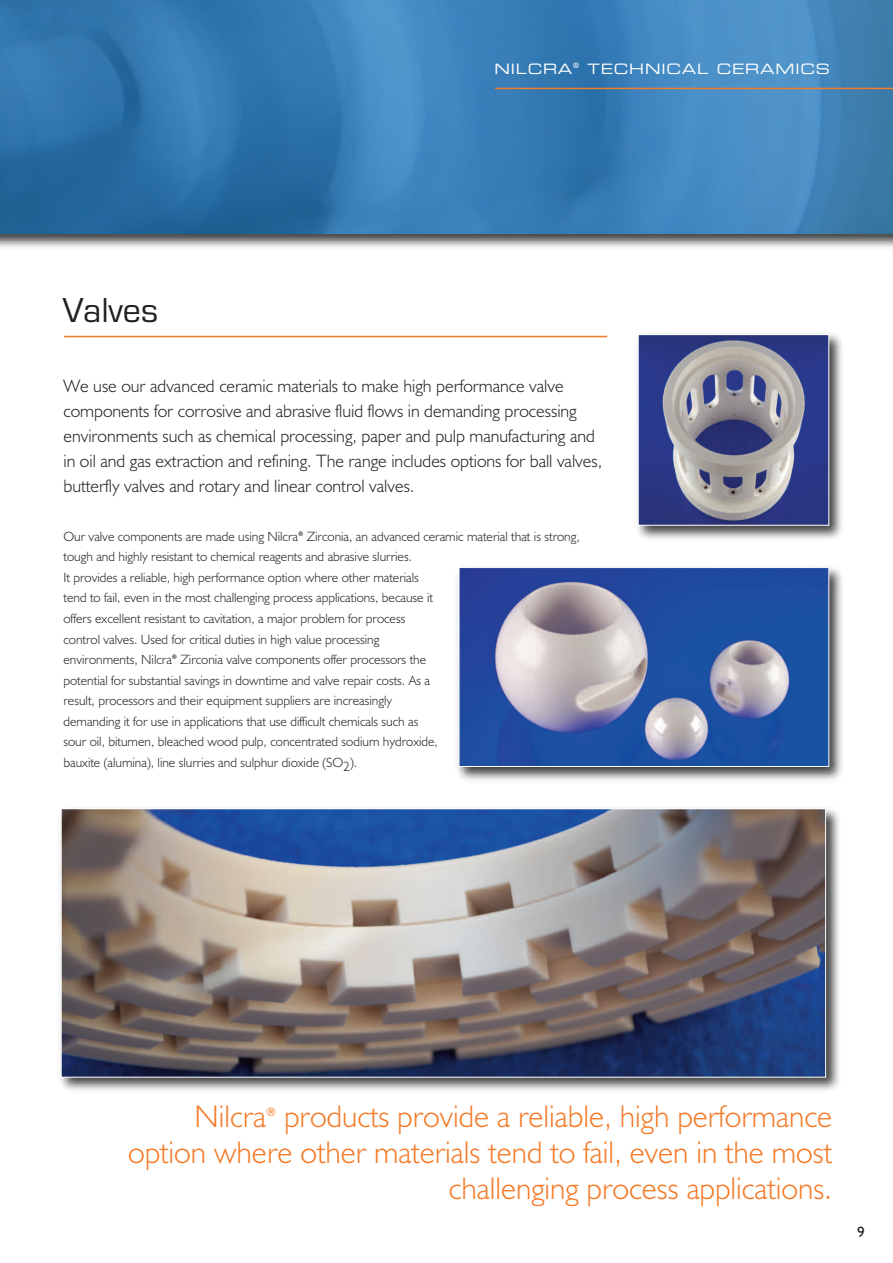
<style>
.page{position:relative;width:893px;height:1263px;background:#fff}
.page>*{position:absolute;margin:0;border:0;box-sizing:border-box;transform-origin:0 0}
.t1{font:36px "Eurostile";color:#231f20}
.t2{font:300 31.5px/36px "Humanist 521 BT";color:#f47b2a;text-align:right}
.t3{font:300 18px/25px "Humanist 521 BT";color:#231f20}
.t4{font:15px "Humanist 521 BT";color:#231f20}
.t5{font:14.25px "Eurostile Extended Two";letter-spacing:.06em;color:#fff}
.t6{font:300 13.5px/20.5px "Humanist 521 BT";color:#231f20}
.t7{font:12px "Humanist 521 BT";color:#f47b2a}
</style>
<div class="page">
<img style="left:0;top:234px;width:893px;height:13px">
<div style="left:0;top:0;width:893px;height:234px;background:#0970b9;opacity:.65"></div>
<hr style="left:495px;top:88px;width:398px;height:1px;background:#f47b2a">
<hr style="left:64px;top:336px;width:543px;height:1px;background:#f47b2a">
<img style="left:60px;top:808px;width:779px;height:283px">
<img style="left:63px;top:810px;width:761px;height:265px">
<div style="left:61px;top:808px;width:765px;height:269px;border:1px solid #fff"></div>
<img style="left:637px;top:333px;width:205px;height:206px">
<img style="left:640px;top:336px;width:187px;height:188px">
<div style="left:638px;top:334px;width:191px;height:192px;border:1px solid #fff"></div>
<img style="left:457px;top:567px;width:386px;height:214px">
<img style="left:461px;top:569px;width:366px;height:196px">
<div style="left:459px;top:567px;width:370px;height:200px;border:1px solid #fff"></div>
<h1 class="t1" style="left:63px;top:288px;width:97px">Valves</h1>
<p class="t5" style="left:494px;top:64px;width:337px">NILCRA<sup>®</sup> TECHNICAL CERAMICS</p>
<p class="t3" style="left:63px;top:373px;width:540px">We use our advanced ceramic materials to make high performance valve components for corrosive and abrasive fluid flows in demanding processing environments such as chemical processing, paper and pulp manufacturing and in oil and gas extraction and refining. The range includes options for ball valves, butterfly valves and rotary and linear control valves.</p>
<p class="t6" style="left:63px;top:526px;width:518px">Our valve components are made using Nilcra<sup>®</sup> Zirconia, an advanced ceramic material that is strong, tough and highly resistant to chemical reagents and abrasive slurries.<br>It provides a reliable, high performance option where other materials<br>tend to fail, even in the most challenging process applications, because it<br>offers excellent resistant to cavitation, a major problem for process<br>control valves. Used for critical duties in high value processing<br>environments, Nilcra<sup>®</sup> Zirconia valve components offer processors the<br>potential for substantial savings in downtime and valve repair costs. As a<br>result, processors and their equipment suppliers are increasingly<br>demanding it for use in applications that use difficult chemicals such as<br>sour oil, bitumen, bleached wood pulp, concentrated sodium hydroxide,<br>bauxite (alumina), line slurries and sulphur dioxide (SO2).</p>
<h2 class="t2" style="left:128px;top:1098px;width:706px">products provide a reliable, high performance<br>option where other materials tend to fail, even in the most challenging process applications.</h2>
<h2 class="t2" style="left:195px;top:1098px;width:73px">Nilcra</h2>
<p class="t7" style="left:266px;top:1104px;width:11px">®</p>
<p class="t4" style="left:857px;top:1222px;width:9px">9</p>
</div>
